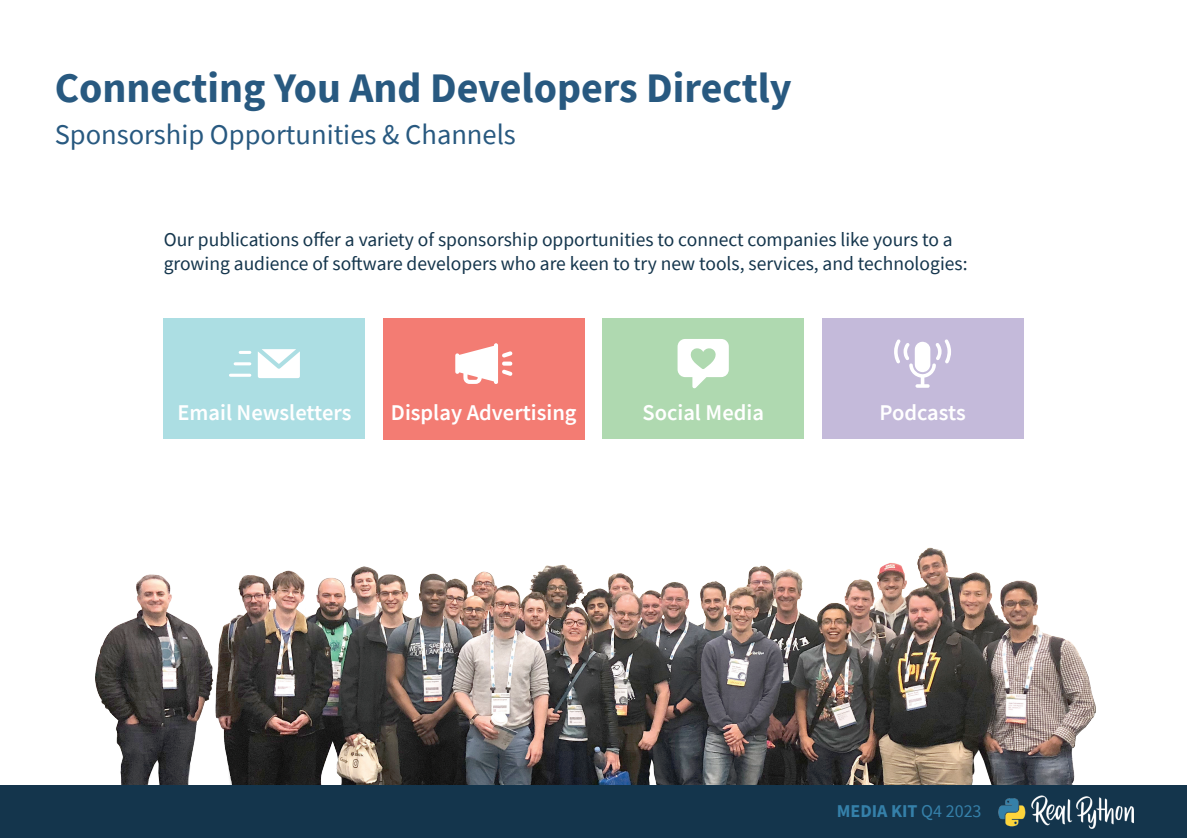
<style>
.page{position:relative;width:1187px;height:838px;background:#fff}
.page>*{position:absolute;margin:0;border:0;box-sizing:border-box;transform-origin:0 0}
.t1{font:700 42px "Source Sans Pro";color:#285980}
.t2{font:28.5px "Source Sans Pro";color:#285980}
.t3{font:600 22.5px "Source Sans Pro";color:#fff}
.t4{font:19.5px/24px "Source Sans Pro";color:#14354c}
.t5{font:700 18px "Source Sans Pro";color:#3580a9}
.s1{font-weight:400}
</style>
<div class="page">
<img style="left:95px;top:547px;width:1001px;height:237px">
<div style="left:0;top:784px;width:1186px;height:54px;background:#14354c"></div>
<img style="left:998px;top:796px;width:135px;height:32px">
<div style="left:821px;top:318px;width:202px;height:120px;background:#c4bada"></div>
<div style="left:602px;top:318px;width:201px;height:120px;background:#afd9b0"></div>
<div style="left:383px;top:318px;width:201px;height:121px;background:#f37c73"></div>
<div style="left:164px;top:318px;width:201px;height:120px;background:#acdee3"></div>
<svg style="left:894px;top:339px;width:57px;height:49px"></svg>
<svg style="left:677px;top:339px;width:51px;height:49px"></svg>
<svg style="left:455px;top:343px;width:57px;height:41px"></svg>
<svg style="left:258px;top:349px;width:42px;height:29px"></svg>
<svg style="left:240px;top:351px;width:10px;height:3px"></svg>
<hr style="left:235px;top:362px;width:15px;height:3px;background:#fff">
<hr style="left:230px;top:374px;width:20px;height:3px;background:#fff">
<h1 class="t1" style="left:55px;top:60px;width:738px">Connecting You And Developers Directly</h1>
<h2 class="t2" style="left:55px;top:116px;width:462px">Sponsorship Opportunities &amp; Channels</h2>
<p class="t4" style="left:164px;top:227px;width:805px">Our publications offer a variety of sponsorship opportunities to connect companies like yours to a growing audience of software developers who are keen to try new tools, services, and technologies:</p>
<p class="t3" style="left:177px;top:397px;width:175px">Email Newsletters</p>
<p class="t3" style="left:391px;top:397px;width:187px">Display Advertising</p>
<p class="t3" style="left:642px;top:397px;width:123px">Social Media</p>
<p class="t3" style="left:879px;top:397px;width:88px">Podcasts</p>
<p class="t5" style="left:836px;top:799px;width:146px">MEDIA KIT <span class="s1">Q4 2023</span></p>
</div>
